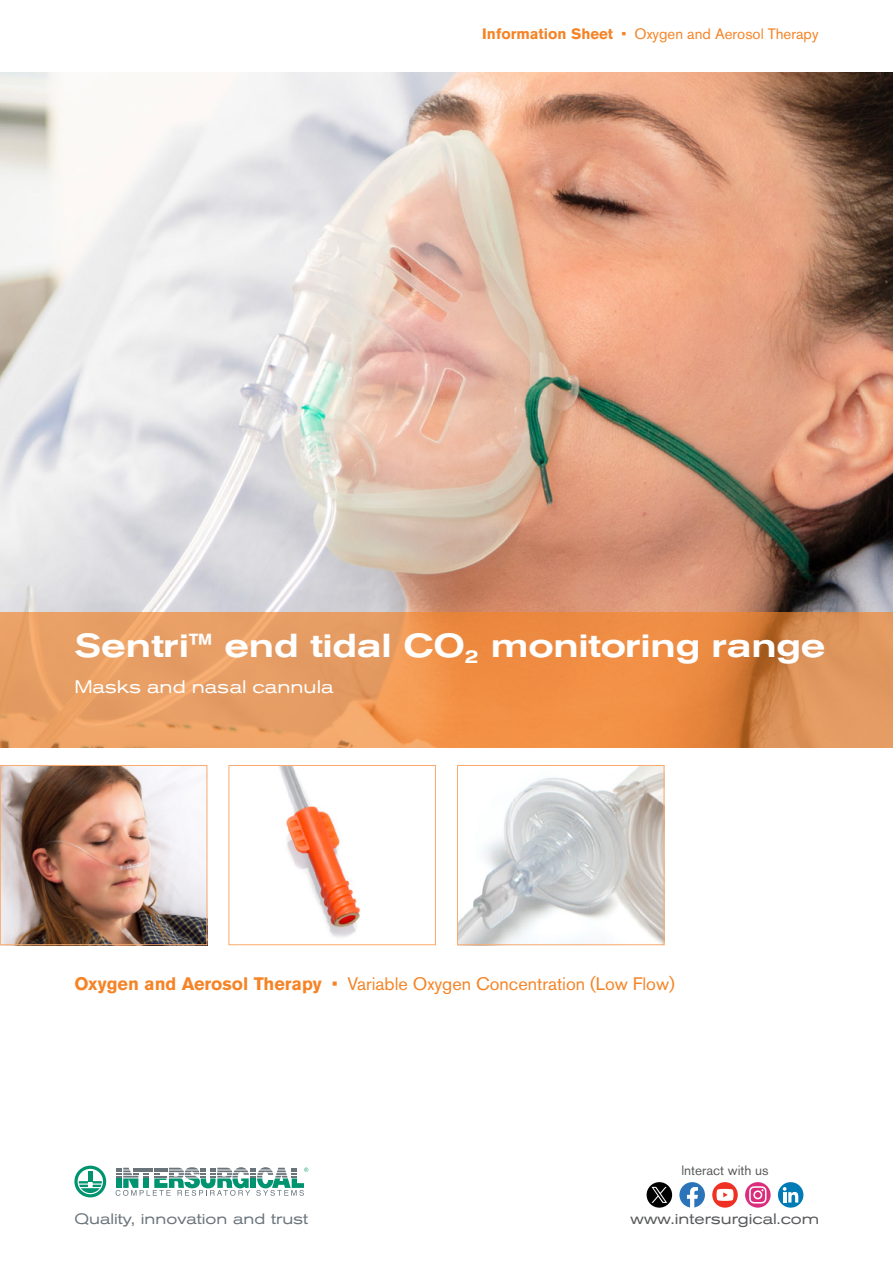
<style>
.page{position:relative;width:893px;height:1263px;background:#fff}
.page>*{position:absolute;margin:0;border:0;box-sizing:border-box;transform-origin:0 0}
.t1{font:500 expanded 33px "Akzidenz Grotesk Pro";letter-spacing:-.01em;color:#fff}
.t2{font:18px "Akzidenz Grotesk Pro";color:#f58427}
.t3{font:expanded 18px "Akzidenz Grotesk Pro";color:#fff}
.t4{font:15px "Akzidenz Grotesk Pro";color:#f58427}
.t5{font:expanded 15px "Akzidenz Grotesk Pro";color:#6a747b}
.t6{font:expanded 15px "Akzidenz Grotesk Pro";color:#58595b}
.t7{font:13.5px "Akzidenz Grotesk Pro";color:#58595b}
.s1{font-weight:700}
</style>
<div class="page">
<img style="left:0;top:72px;width:893px;height:540px">
<svg style="left:0;top:612px;width:893px;height:135px;background:#e89555"></svg>
<img style="left:2px;top:767px;width:203px;height:176px">
<div style="left:0;top:765px;width:207px;height:180px;border:1px solid #faab6d"></div>
<img style="left:279px;top:767px;width:82px;height:170px">
<div style="left:229px;top:765px;width:207px;height:180px;border:1px solid #faab6d"></div>
<img style="left:459px;top:767px;width:203px;height:176px">
<div style="left:457px;top:765px;width:207px;height:180px;border:1px solid #faab6d"></div>
<div style="left:647px;top:1182px;width:25px;height:26px;background:#000;border-radius:50%"></div>
<svg style="left:651px;top:1187px;width:16px;height:16px"></svg>
<svg style="left:679px;top:1182px;width:26px;height:26px"></svg>
<svg style="left:712px;top:1182px;width:26px;height:26px"></svg>
<svg style="left:716px;top:1189px;width:17px;height:12px"></svg>
<svg style="left:745px;top:1182px;width:26px;height:26px"></svg>
<svg style="left:749px;top:1186px;width:17px;height:17px"></svg>
<svg style="left:778px;top:1182px;width:25px;height:26px"></svg>
<svg style="left:783px;top:1187px;width:15px;height:15px"></svg>
<svg style="left:74px;top:1166px;width:32px;height:31px"></svg>
<svg style="left:116px;top:1167px;width:192px;height:29px"></svg>
<p class="t4" style="left:482px;top:24px;width:338px"><span class="s1">Information Sheet</span> • Oxygen and Aerosol Therapy</p>
<h1 class="t1" style="left:74px;top:624px;width:753px">Sentri™ end tidal CO<sub>2</sub> monitoring range</h1>
<p class="t3" style="left:74px;top:675px;width:261px">Masks and nasal cannula</p>
<p class="t2" style="left:74px;top:972px;width:602px"><span class="s1">Oxygen and Aerosol Therapy</span> • Variable Oxygen Concentration (Low Flow)</p>
<p class="t7" style="left:681px;top:1161px;width:89px">lnteract with us</p>
<p class="t5" style="left:74px;top:1209px;width:235px">Quality, innovation and trust</p>
<p class="t6" style="left:631px;top:1209px;width:190px">www.intersurgical.com</p>
</div>
